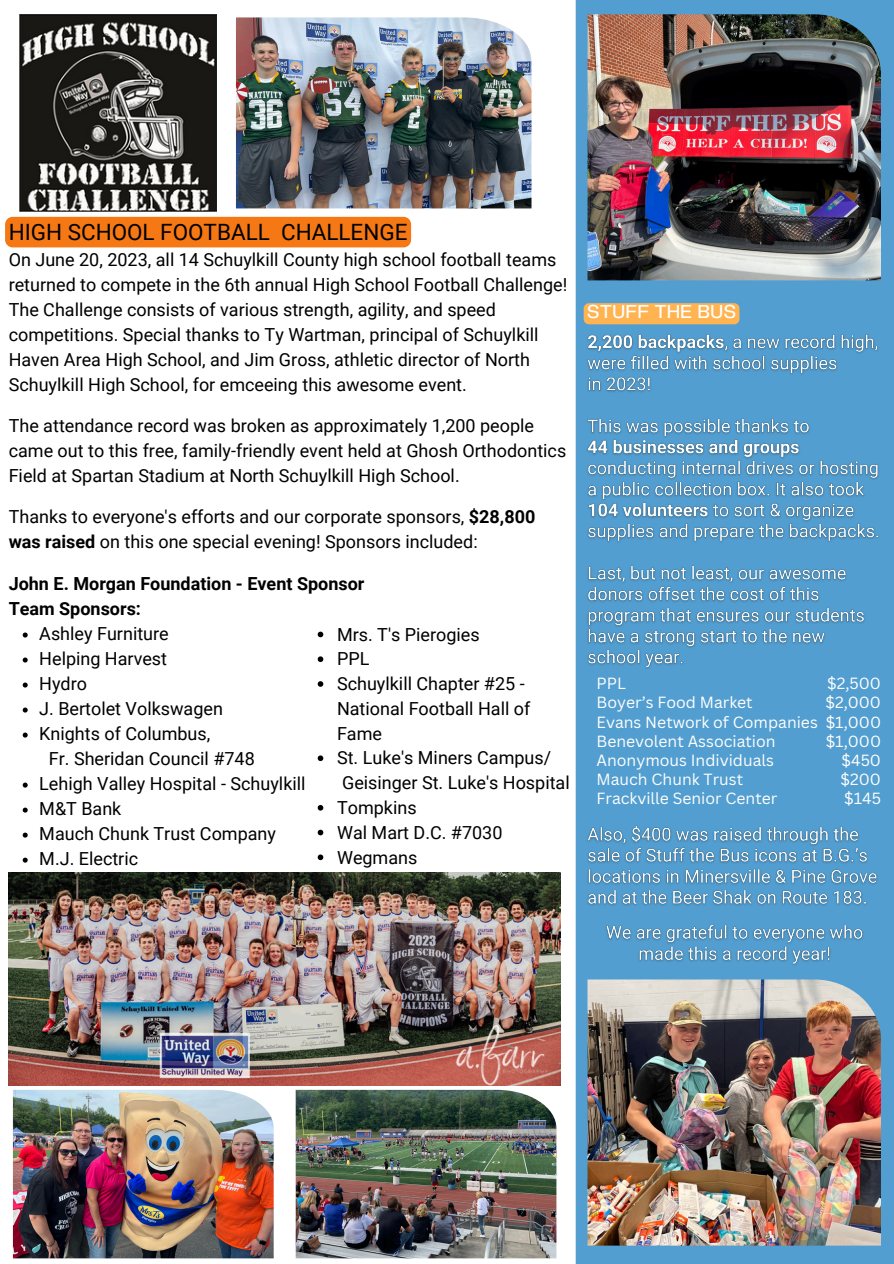
<style>
.page{position:relative;width:894px;height:1264px;background:#fff}
.page>*{position:absolute;margin:0;border:0;box-sizing:border-box;transform-origin:0 0}
.t1{font:22.5px "Roboto";color:#000}
.t2{font:500 19.5px "Telegraf";color:#fff}
.t3{font:18px/25px "Roboto";color:#000}
.t4{font:700 18px/25px "Roboto";color:#000}
.t5{font:15.75px "Canva Sans";color:#fff}
.s1{font-weight:700}
</style>
<div class="page">
<img style="left:19px;top:14px;width:197px;height:197px">
<img style="left:236px;top:17px;width:295px;height:191px">
<img style="left:9px;top:873px;width:551px;height:212px">
<img style="left:13px;top:1089px;width:260px;height:169px">
<img style="left:295px;top:1089px;width:261px;height:169px">
<svg style="left:23px;top:632px;width:5px;height:5px"></svg>
<svg style="left:23px;top:657px;width:5px;height:5px"></svg>
<svg style="left:23px;top:682px;width:5px;height:5px"></svg>
<svg style="left:23px;top:707px;width:5px;height:5px"></svg>
<svg style="left:23px;top:732px;width:5px;height:5px"></svg>
<svg style="left:23px;top:782px;width:5px;height:5px"></svg>
<svg style="left:23px;top:807px;width:5px;height:5px"></svg>
<svg style="left:23px;top:832px;width:5px;height:5px"></svg>
<svg style="left:23px;top:857px;width:5px;height:5px"></svg>
<div style="left:5px;top:217px;width:406px;height:30px;background:#f57814"></div>
<svg style="left:317px;top:631px;width:6px;height:6px"></svg>
<svg style="left:317px;top:656px;width:6px;height:6px"></svg>
<svg style="left:317px;top:681px;width:6px;height:5px"></svg>
<svg style="left:317px;top:755px;width:6px;height:6px"></svg>
<svg style="left:317px;top:805px;width:6px;height:5px"></svg>
<svg style="left:317px;top:829px;width:6px;height:6px"></svg>
<svg style="left:317px;top:854px;width:6px;height:6px"></svg>
<svg style="left:575px;top:0;width:318px;height:1263px;background:#5ba1d0"></svg>
<img style="left:582px;top:329px;width:302px;height:640px">
<img style="left:587px;top:14px;width:293px;height:266px">
<img style="left:587px;top:979px;width:293px;height:266px">
<div style="left:583px;top:303px;width:156px;height:21px;background:#ffb351;border-radius:5px"></div>
<p class="t1" style="left:9px;top:219px;width:400px">HIGH SCHOOL FOOTBALL CHALLENGE</p>
<h4 class="t3" style="left:9px;top:248px;width:560px">On June 20, 2023, all 14 Schuylkill County high school football teams returned to compete in the 6th annual High School Football Challenge!<br>The Challenge consists of various strength, agility, and speed competitions. Special thanks to Ty Wartman, principal of Schuylkill Haven Area High School, and Jim Gross, athletic director of North Schuylkill High School, for emceeing this awesome event.</h4>
<h3 class="t3" style="left:9px;top:414px;width:559px">The attendance record was broken as approximately 1,200 people came out to this free, family-friendly event held at Ghosh Orthodontics<br>Field at Spartan Stadium at North Schuylkill High School.</h3>
<p class="t3" style="left:9px;top:505px;width:528px">Thanks to everyone's efforts and our corporate sponsors, <span class="s1">$28,800 was raised</span> on this one special evening! Sponsors included:</p>
<p class="t4" style="left:9px;top:571px;width:357px">John E. Morgan Foundation - Event Sponsor<br>Team Sponsors:</p>
<p class="t3" style="left:39px;top:621px;width:131px">Ashley Furniture</p>
<p class="t3" style="left:39px;top:646px;width:129px">Helping Harvest</p>
<p class="t3" style="left:39px;top:671px;width:49px">Hydro</p>
<h4 class="t3" style="left:39px;top:696px;width:185px">J. Bertolet Volkswagen</h4>
<p class="t3" style="left:39px;top:721px;width:172px">Knights of Columbus,</p>
<p class="t3" style="left:49px;top:746px;width:207px">Fr. Sheridan Council #748</p>
<p class="t3" style="left:39px;top:771px;width:268px">Lehigh Valley Hospital - Schuylkill</p>
<p class="t3" style="left:39px;top:796px;width:84px">M&amp;T Bank</p>
<p class="t3" style="left:39px;top:821px;width:238px">Mauch Chunk Trust Company</p>
<p class="t3" style="left:39px;top:846px;width:100px">M.J. Electric</p>
<p class="t3" style="left:337px;top:622px;width:144px">Mrs. T's Pierogies</p>
<h4 class="t3" style="left:337px;top:646px;width:34px">PPL</h4>
<p class="t3" style="left:337px;top:671px;width:195px">Schuylkill Chapter #25 -<br>National Football Hall of<br>Fame</p>
<p class="t3" style="left:337px;top:745px;width:216px">St. Luke's Miners Campus/</p>
<p class="t3" style="left:342px;top:770px;width:229px">Geisinger St. Luke's Hospital</p>
<p class="t3" style="left:337px;top:795px;width:81px">Tompkins</p>
<p class="t3" style="left:337px;top:820px;width:167px">Wal Mart D.C. #7030</p>
<p class="t3" style="left:337px;top:844px;width:82px">Wegmans</p>
<p class="t2" style="left:586px;top:303px;width:151px">STUFF THE BUS</p>
<p class="t5" style="left:596px;top:672px;width:31px">PPL</p>
<p class="t5" style="left:596px;top:691px;width:158px">Boyer’s Food Market</p>
<p class="t5" style="left:596px;top:710px;width:223px">Evans Network of Companies</p>
<p class="t5" style="left:596px;top:730px;width:180px">Benevolent Association</p>
<p class="t5" style="left:596px;top:749px;width:179px">Anonymous Individuals</p>
<p class="t5" style="left:596px;top:768px;width:148px">Mauch Chunk Trust</p>
<p class="t5" style="left:596px;top:787px;width:182px">Frackville Senior Center</p>
<p class="t5" style="left:826px;top:672px;width:55px">$2,500</p>
<p class="t5" style="left:825px;top:691px;width:57px">$2,000</p>
<p class="t5" style="left:825px;top:710px;width:57px">$1,000</p>
<p class="t5" style="left:825px;top:730px;width:57px">$1,000</p>
<p class="t5" style="left:841px;top:749px;width:41px">$450</p>
<p class="t5" style="left:840px;top:768px;width:42px">$200</p>
<p class="t5" style="left:843px;top:787px;width:38px">$145</p>
</div>
